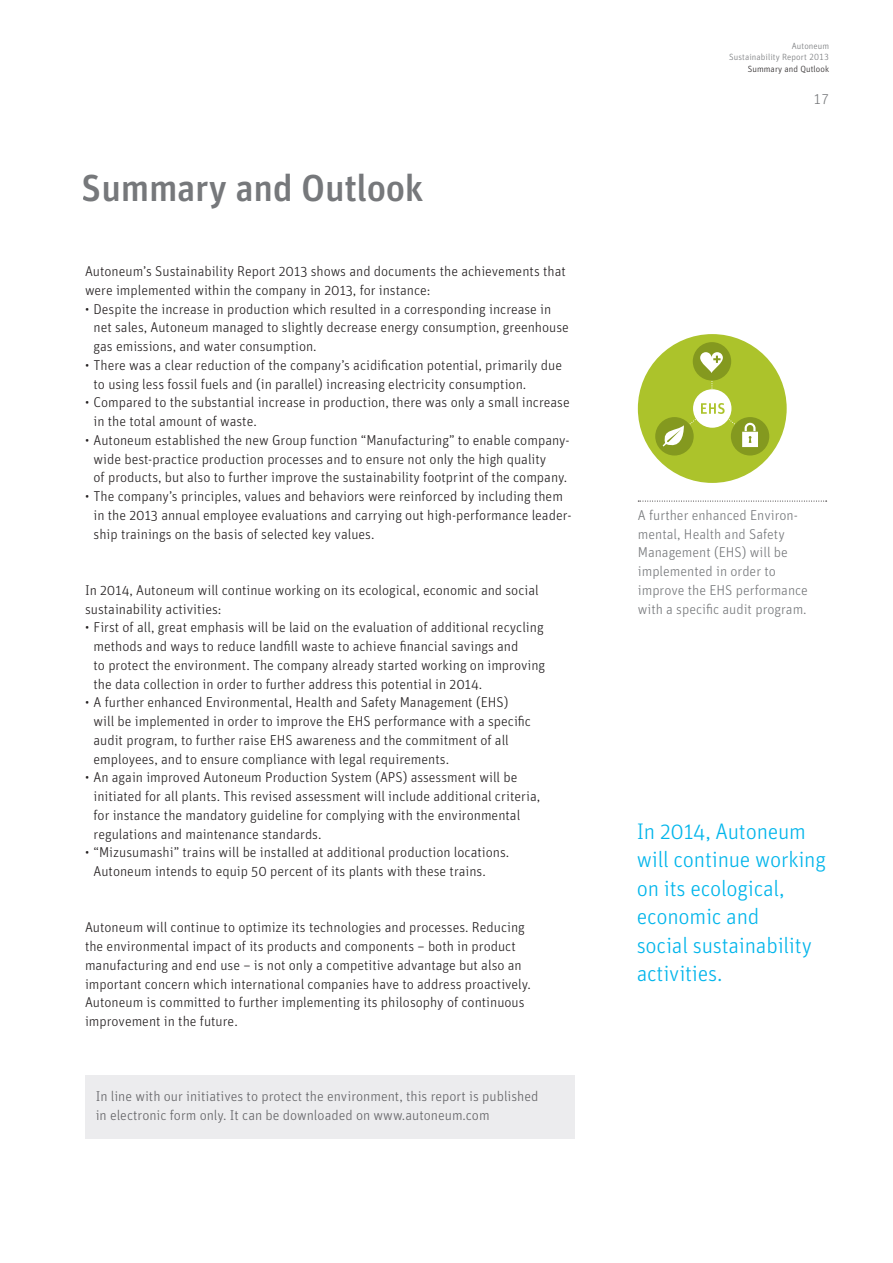
<style>
.page{position:relative;width:893px;height:1263px;background:#fff}
.page>*{position:absolute;margin:0;border:0;box-sizing:border-box;transform-origin:0 0}
.t1{font:37.5px "Rieter Unit OT Medium";letter-spacing:-.01em;color:#76787b}
.t2{font:22.5px/28.5px "Rieter Unit OT Light";letter-spacing:-.01em;color:#02b5eb}
.t3{font:14.25px/18.8px "Rieter Unit OT Light";color:#231f20}
.t4{font:14.25px/18.8px "Rieter Unit OT Light";color:#76787b}
.t5{font:14.25px/18.8px "Rieter Unit OT Light";color:#636366}
.t6{font:9px/11.2px "Rieter Unit OT Light";letter-spacing:.01em;color:#76787b;text-align:right}
.t7{font:9px "Rieter Unit OT Light";letter-spacing:.01em;color:#231f20}
</style>
<div class="page">
<div style="left:85px;top:1075px;width:489px;height:64px;background:#ececee"></div>
<svg style="left:638px;top:501px;width:189px;height:1px"></svg>
<div style="left:638px;top:334px;width:149px;height:149px;background:#acc32b;border-radius:50%"></div>
<div style="left:693px;top:389px;width:38px;height:39px;background:#fff;border-radius:50%"></div>
<div style="left:731px;top:417px;width:38px;height:38px;background:#84991f;border-radius:50%"></div>
<svg style="left:742px;top:423px;width:16px;height:24px"></svg>
<svg style="left:690px;top:403px;width:45px;height:21px"></svg>
<div style="left:655px;top:417px;width:39px;height:38px;background:#84991f;border-radius:50%"></div>
<svg style="left:662px;top:425px;width:22px;height:22px"></svg>
<div style="left:693px;top:342px;width:38px;height:39px;background:#84991f;border-radius:50%"></div>
<svg style="left:700px;top:352px;width:23px;height:21px"></svg>
<h1 class="t1" style="left:82px;top:165px;width:343px">Summary and Outlook</h1>
<p class="t3" style="left:85px;top:262px;width:482px">Autoneum’s Sustainability Report 2013 shows and documents the achievements that were implemented within the company in 2013, for instance:</p>
<p class="t3" style="left:94px;top:300px;width:477px;text-indent:-9px">• Despite the increase in production which resulted in a corresponding increase in net sales, Autoneum managed to slightly decrease energy consumption, greenhouse gas emissions, and water consumption.</p>
<p class="t3" style="left:94px;top:356px;width:470px;text-indent:-9px">• There was a clear reduction of the company’s acidification potential, primarily due to using less fossil fuels and (in parallel) increasing electricity consumption.</p>
<p class="t3" style="left:94px;top:393px;width:478px;text-indent:-9px">• Compared to the substantial increase in production, there was only a small increase in the total amount of waste.</p>
<p class="t3" style="left:94px;top:431px;width:478px;text-indent:-9px">• Autoneum established the new Group function “Manufacturing” to enable company&shy;wide best-practice production processes and to ensure not only the high quality<br>of products, but also to further improve the sustainability footprint of the company.</p>
<p class="t3" style="left:94px;top:487px;width:480px;text-indent:-9px">• The company’s principles, values and behaviors were reinforced by including them in the 2013 annual employee evaluations and carrying out high-performance leader&shy;ship trainings on the basis of selected key values.</p>
<p class="t3" style="left:85px;top:581px;width:455px">In 2014, Autoneum will continue working on its ecological, economic and social sustainability activities:</p>
<p class="t3" style="left:94px;top:618px;width:453px;text-indent:-9px">• First of all, great emphasis will be laid on the evaluation of additional recycling methods and ways to reduce landfill waste to achieve financial savings and<br>to protect the environment. The company already started working on improving the data collection in order to further address this potential in 2014.</p>
<p class="t3" style="left:94px;top:693px;width:439px;text-indent:-9px">• A further enhanced Environmental, Health and Safety Management (EHS) will be implemented in order to improve the EHS performance with a specific audit program, to further raise EHS awareness and the commitment of all employees, and to ensure compliance with legal requirements.</p>
<p class="t3" style="left:94px;top:768px;width:448px;text-indent:-9px">• An again improved Autoneum Production System (APS) assessment will be initiated for all plants. This revised assessment will include additional criteria, for instance the mandatory guideline for complying with the environmental regulations and maintenance standards.</p>
<p class="t3" style="left:94px;top:843px;width:417px;text-indent:-9px">• “Mizusumashi” trains will be installed at additional production locations.<br>Autoneum intends to equip 50 percent of its plants with these trains.</p>
<p class="t3" style="left:85px;top:918px;width:447px">Autoneum will continue to optimize its technologies and processes. Reducing the environmental impact of its products and components – both in product manufacturing and end use – is not only a competitive advantage but also an important concern which international companies have to address proactively.<br>Autoneum is committed to further implementing its philosophy of continuous improvement in the future.</p>
<p class="t5" style="left:96px;top:1087px;width:444px">In line with our initiatives to protect the environment, this report is published in electronic form only. It can be downloaded on www.autoneum.com</p>
<p class="t6" style="left:729px;top:41px;width:102px">Autoneum<br>Sustainability Report 2013</p>
<p class="t7" style="left:748px;top:63px;width:83px">Summary and Qutlook</p>
<p class="t4" style="left:813px;top:90px;width:17px">17</p>
<p class="t4" style="left:638px;top:506px;width:172px">A further enhanced Environ&shy;mental, Health and Safety<br>Management (EHS) will be implemented in order to improve the EHS performance with a specific audit program.</p>
<h2 class="t2" style="left:637px;top:817px;width:191px">In 2014, Autoneum will continue working on its ecological, economic and<br>social sustainability activities.</h2>
</div>
